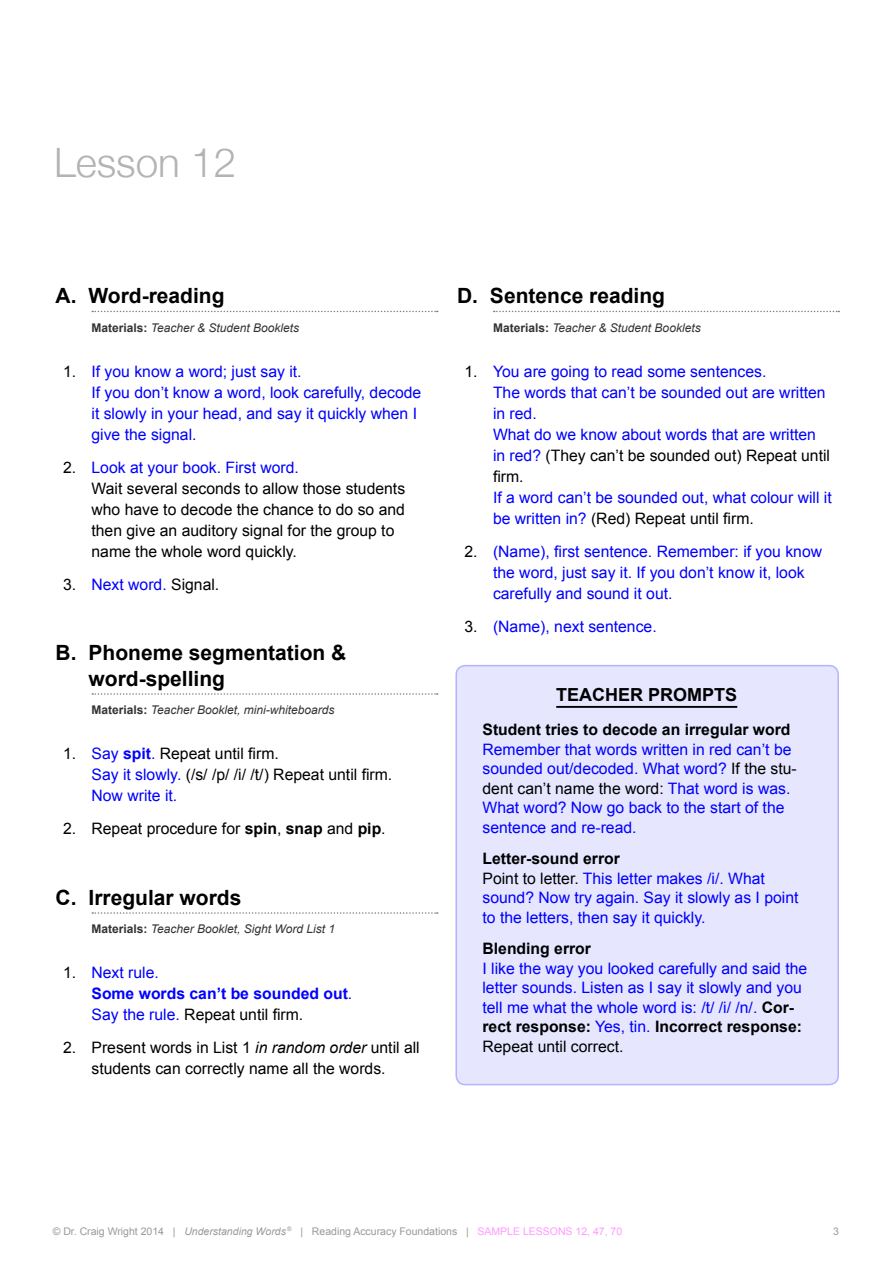
<style>
.page{position:relative;width:893px;height:1263px;background:#fff}
.page>*{position:absolute;margin:0;border:0;box-sizing:border-box;transform-origin:0 0}
.t1{font:300 40.5px "Helvetica Neue";color:#b3b3b3}
.t2{font:700 21px/25.5px "Arial";color:#000}
.t3{font:700 18px "Arial";color:#000}
.t4{font:15.75px/21px "Arial";color:#00f}
.t5{font:15.75px/21px "Arial";color:#000}
.t6{font:700 15.75px/21px "Arial";color:#00f}
.t7{font:700 15.75px "Arial";color:#000}
.t8{font:italic 12px "Arial";color:#333}
.t9{font:10.5px "Arial";color:#999}
.s1{font-weight:700;font-style:normal}
.s2{color:#000}
.s3{color:#00f}
.s4{font-weight:700;color:#00f}
.s5{font-weight:700}
.s6{font-weight:400;color:#000}
.s7{font-weight:400}
.s8{font-style:italic}
.s9{font-weight:700;color:#000}
.s10{color:#f9f}
</style>
<div class="page">
<svg style="left:92px;top:311px;width:346px;height:1px"></svg>
<svg style="left:92px;top:693px;width:346px;height:2px"></svg>
<svg style="left:92px;top:912px;width:346px;height:2px"></svg>
<svg style="left:494px;top:311px;width:345px;height:1px"></svg>
<div style="left:456px;top:666px;width:382px;height:418px;background:#e6e6ff;border-radius:9px"></div>
<hr style="left:556px;top:706px;width:181px;height:2px;background:#000">
<div style="left:455px;top:665px;width:384px;height:420px;border:2px solid #b3b3ff;border-radius:9px"></div>
<h1 class="t1" style="left:54px;top:138px;width:184px">Lesson 12</h1>
<h2 class="t2" style="left:56px;top:284px;width:171px">A. Word-reading</h2>
<p class="t8" style="left:92px;top:320px;width:209px"><span class="s1">Materials:</span> Teacher &amp; Student Booklets</p>
<p class="t4" style="left:92px;top:361px;width:331px;text-indent:-29px"><span class="s2">1.</span> If you know a word; just say it.<br>If you don’t know a word, look carefully, decode it slowly in your head, and say it quickly when I give the signal.</p>
<p class="t5" style="left:92px;top:457px;width:315px;text-indent:-29px">2. <span class="s3">Look at your book. First word.<br></span>Wait several seconds to allow those students who have to decode the chance to do so and then give an auditory signal for the group to name the whole word quickly.</p>
<p class="t5" style="left:63px;top:574px;width:158px">3. <span class="s3">Next word.</span> Signal.</p>
<h2 class="t2" style="left:88px;top:641px;width:259px;text-indent:-33px">B. Phoneme segmentation &amp; word-spelling</h2>
<p class="t8" style="left:92px;top:702px;width:244px"><span class="s1">Materials:</span> Teacher Booklet, mini-whiteboards</p>
<p class="t5" style="left:92px;top:743px;width:302px;text-indent:-29px">1. <span class="s3">Say</span> <span class="s4">spit</span><span class="s3">.</span> Repeat until firm.<br><span class="s3">Say it slowly.</span> (/s/ /p/ /i/ /t/) Repeat until firm.<br><span class="s3">Now write it.</span></p>
<p class="t5" style="left:63px;top:818px;width:324px">2. Repeat procedure for <span class="s5">spin</span>, <span class="s5">snap</span> and <span class="s5">pip</span>.</p>
<h2 class="t2" style="left:56px;top:885px;width:187px">C. Irregular words</h2>
<p class="t8" style="left:92px;top:921px;width:245px"><span class="s1">Materials:</span> Teacher Booklet, Sight Word List 1</p>
<p class="t6" style="left:92px;top:963px;width:262px;text-indent:-29px"><span class="s6">1.</span> <span class="s7">Next rule.<br></span>Some words can’t be sounded out<span class="s7">.<br>Say the rule.</span> <span class="s6">Repeat until firm.</span></p>
<p class="t5" style="left:63px;top:1037px;width:358px;text-align:center">2. Present words in List 1 <span class="s8">in random order</span> until all students can correctly name all the words.</p>
<h2 class="t2" style="left:457px;top:284px;width:210px">D. Sentence reading</h2>
<p class="t8" style="left:493px;top:320px;width:209px"><span class="s1">Materials:</span> Teacher &amp; Student Booklets</p>
<p class="t4" style="left:493px;top:361px;width:339px;text-indent:-29px"><span class="s2">1.</span> You are going to read some sentences.<br>The words that can’t be sounded out are written in red.<br>What do we know about words that are written in red? <span class="s2">(They can’t be sounded out) Repeat until firm.</span></p>
<p class="t4" style="left:493px;top:487px;width:340px">If a word can’t be sounded out, what colour will it be written in? <span class="s2">(Red) Repeat until firm.</span></p>
<p class="t4" style="left:493px;top:541px;width:331px;text-indent:-29px"><span class="s2">2.</span> (Name), first sentence. Remember: if you know the word, just say it. If you don’t know it, look carefully and sound it out.</p>
<p class="t4" style="left:464px;top:616px;width:194px"><span class="s2">3.</span> (Name), next sentence.</p>
<p class="t3" style="left:556px;top:683px;width:183px">TEACHER PROMPTS</p>
<p class="t7" style="left:482px;top:719px;width:310px">Student tries to decode an irregular word</p>
<p class="t4" style="left:482px;top:740px;width:316px;line-height:19.5px">Remember that words written in red can’t be sounded out/decoded. What word? <span class="s2">If the stu&shy;dent can’t name the word:</span> That word is was.<br>What word? Now go back to the start of the sentence and re-read.</p>
<p class="t4" style="left:482px;top:849px;width:318px;line-height:19.5px"><span class="s9">Letter-sound error<br></span><span class="s2">Point to letter.</span> This letter makes /i/. What sound? Now try again. Say it slowly as I point to the letters, then say it quickly.</p>
<p class="t7" style="left:482px;top:938px;width:110px">Blending error</p>
<p class="t4" style="left:482px;top:959px;width:326px;line-height:19.5px">I like the way you looked carefully and said the letter sounds. Listen as I say it slowly and you tell me what the whole word is: /t/ /i/ /n/. <span class="s9">Cor&shy;rect response:</span> Yes, tin. <span class="s9">Incorrect response:<br></span><span class="s2">Repeat until correct.</span></p>
<p class="t9" style="left:53px;top:1224px;width:571px">© Dr. Craig Wright 2014 | <span class="s8">Understanding Words</span> <sup>®</sup> | Reading Accuracy Foundations | <span class="s10">SAMPLE LESSONS 12, 47, 70</span></p>
<p class="t9" style="left:833px;top:1225px;width:7px">3</p>
</div>
